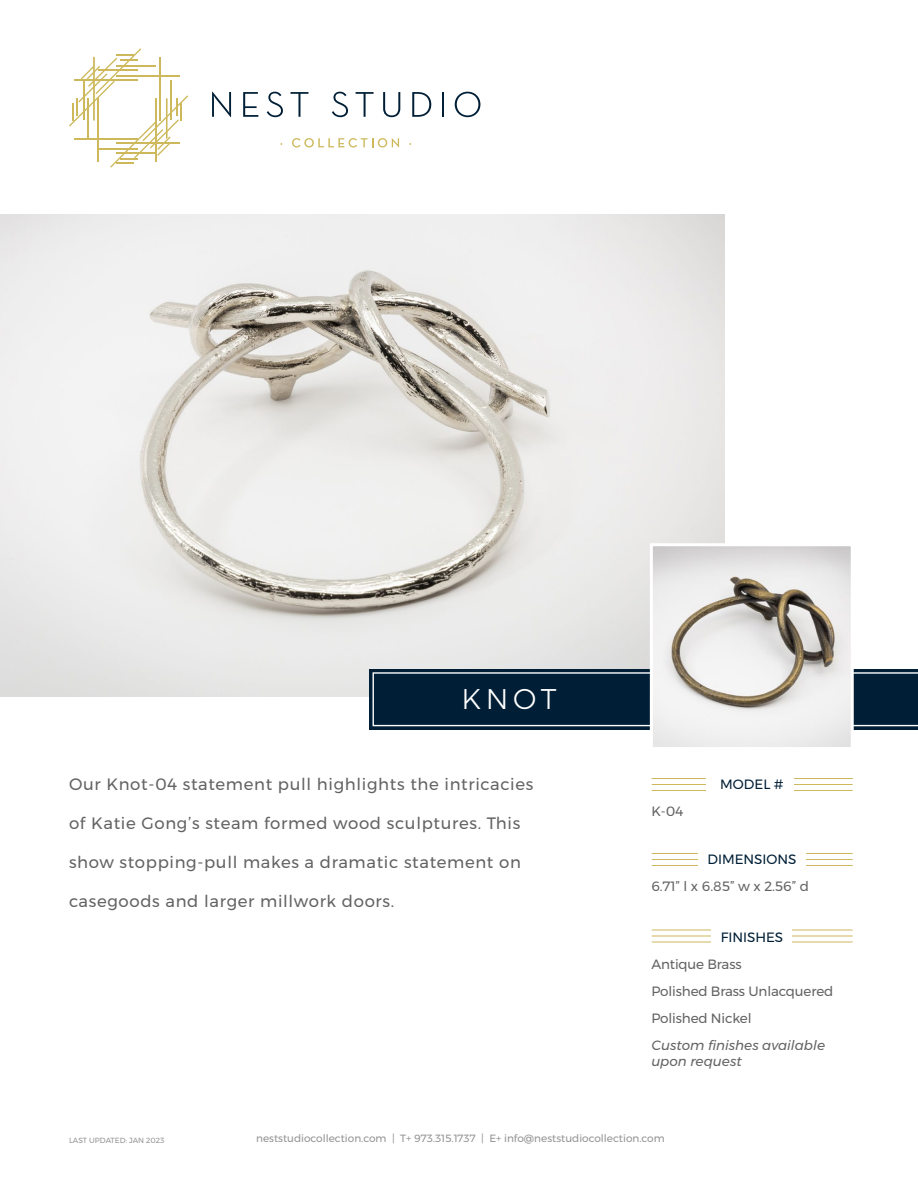
<style>
.page{position:relative;width:918px;height:1188px;background:#fff}
.page>*{position:absolute;margin:0;border:0;box-sizing:border-box;transform-origin:0 0}
.t1{font:300 28.5px "Montserrat";color:#fff}
.t2{font:16.5px "Montserrat";letter-spacing:.04em;color:#636363}
.t3{font:13.5px/27px "Montserrat";letter-spacing:-.01em;color:#636363}
.t4{font:italic 13.5px/16.2px "Montserrat";color:#636363}
.t5{font:13.5px "Montserrat";color:#001f36}
.t6{font:10.5px "Montserrat";color:#939393}
.t7{font:7.5px "Montserrat";color:#939393}
</style>
<div class="page">
<img style="left:0;top:214px;width:725px;height:483px">
<svg style="left:69px;top:48px;width:119px;height:120px"></svg>
<hr style="left:166px;top:98px;width:1px;height:40px;background:#cdb95c">
<hr style="left:156px;top:98px;width:1px;height:64px;background:#cdb95c">
<svg style="left:292px;top:138px;width:107px;height:10px"></svg>
<svg style="left:212px;top:92px;width:19px;height:25px"></svg>
<svg style="left:243px;top:92px;width:15px;height:25px"></svg>
<svg style="left:267px;top:92px;width:16px;height:25px"></svg>
<svg style="left:290px;top:92px;width:18px;height:25px"></svg>
<svg style="left:332px;top:92px;width:16px;height:25px"></svg>
<svg style="left:356px;top:92px;width:18px;height:25px"></svg>
<svg style="left:383px;top:92px;width:17px;height:25px"></svg>
<svg style="left:412px;top:92px;width:19px;height:25px"></svg>
<hr style="left:442px;top:92px;width:2px;height:25px;background:#001f36">
<svg style="left:455px;top:92px;width:25px;height:25px"></svg>
<hr style="left:652px;top:936px;width:201px;height:1px;background:#cdb95c">
<hr style="left:652px;top:930px;width:201px;height:1px;background:#cdb95c">
<hr style="left:652px;top:942px;width:201px;height:1px;background:#cdb95c">
<div style="left:711px;top:926px;width:81px;height:22px;background:#fff"></div>
<hr style="left:652px;top:859px;width:201px;height:1px;background:#cdb95c">
<hr style="left:652px;top:853px;width:201px;height:1px;background:#cdb95c">
<hr style="left:652px;top:865px;width:201px;height:1px;background:#cdb95c">
<div style="left:698px;top:849px;width:108px;height:23px;background:#fff"></div>
<hr style="left:652px;top:784px;width:201px;height:1px;background:#cdb95c">
<hr style="left:652px;top:778px;width:201px;height:1px;background:#cdb95c">
<hr style="left:652px;top:790px;width:201px;height:1px;background:#cdb95c">
<div style="left:707px;top:774px;width:87px;height:22px;background:#fff"></div>
<svg style="left:370px;top:669px;width:548px;height:61px;background:#0c293f"></svg>
<svg style="left:373px;top:672px;width:545px;height:54px;background:#0c293f"></svg>
<img style="left:654px;top:547px;width:196px;height:199px">
<div style="left:650px;top:543px;width:204px;height:207px;border:3px solid #fff"></div>
<h1 class="t1" style="left:462px;top:678px;width:96px">KNOT</h1>
<p class="t2" style="left:69px;top:772px;width:466px">Our Knot-04 statement pull highlights the intricacies</p>
<p class="t2" style="left:69px;top:811px;width:453px">of Katie Gong’s steam formed wood sculptures. This</p>
<p class="t2" style="left:69px;top:850px;width:453px">show stopping-pull makes a dramatic statement on</p>
<p class="t2" style="left:69px;top:889px;width:327px">casegoods and larger millwork doors.</p>
<p class="t3" style="left:651px;top:797px;width:34px">K-04</p>
<p class="t5" style="left:720px;top:774px;width:65px">MODEL #</p>
<p class="t5" style="left:707px;top:849px;width:91px">DIMENSIONS</p>
<p class="t3" style="left:651px;top:872px;width:159px">6.71” l x 6.85” w x 2.56” d</p>
<p class="t5" style="left:721px;top:927px;width:64px">FINISHES</p>
<p class="t3" style="left:651px;top:950px;width:184px">Antique Brass<br>Polished Brass Unlacquered<br>Polished Nickel</p>
<p class="t4" style="left:651px;top:1037px;width:175px">Custom finishes available upon request</p>
<p class="t7" style="left:69px;top:1135px;width:97px">LAST UPDATED: JAN 2023</p>
<p class="t6" style="left:256px;top:1130px;width:410px">neststudiocollection.com | T+ 973.315.1737 | E+ info@neststudiocollection.com</p>
</div>
